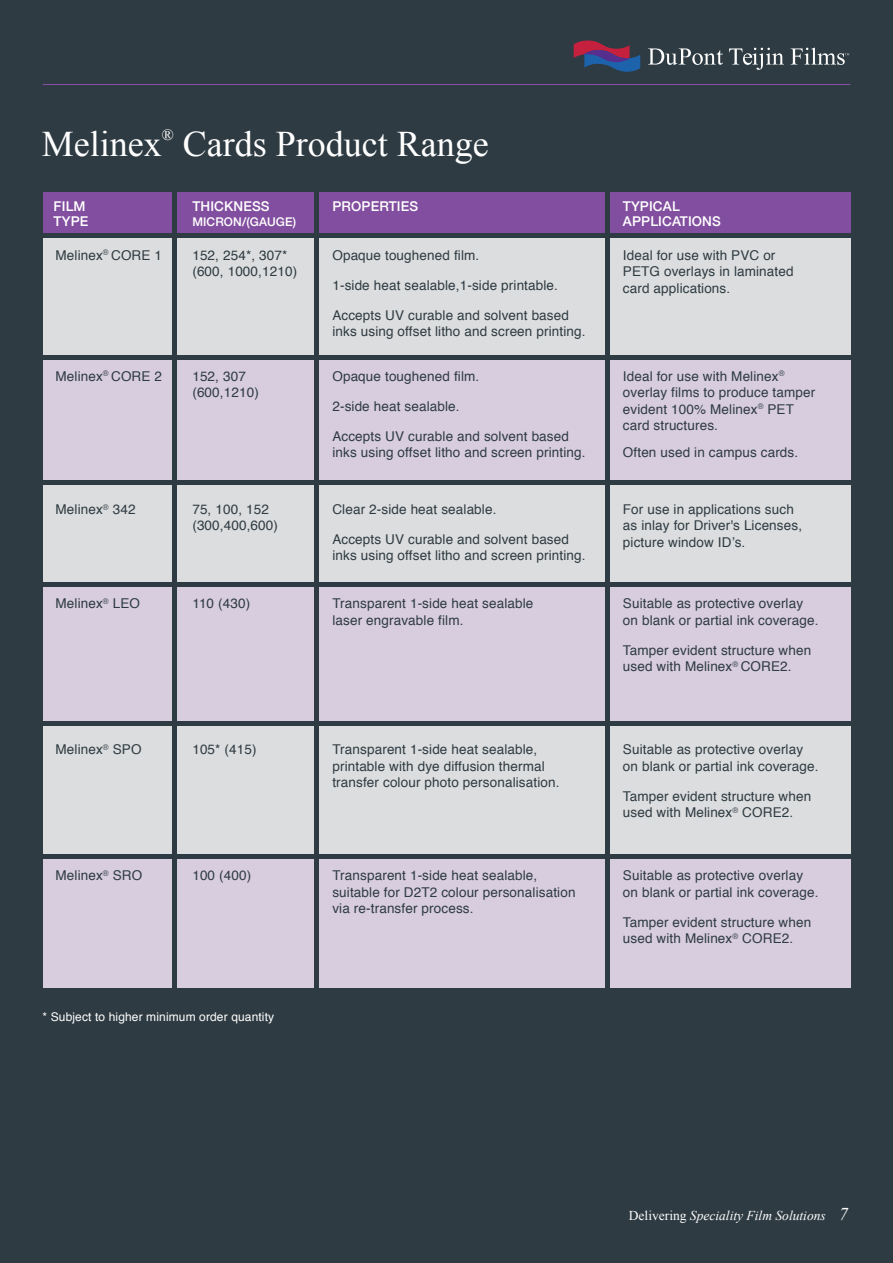
<style>
.page{position:relative;width:893px;height:1263px;background:#2e3b42}
.page>*{position:absolute;margin:0;border:0;box-sizing:border-box;transform-origin:0 0}
.t1{font:36px "Times New Roman";color:#fff}
.t2{font:15.75px "Times New Roman";color:#fff}
.t3{font:13.5px/16.5px "Helvetica";letter-spacing:.01em;color:#2e3b42}
.t4{font:500 13.5px/15px "Helvetica Neue";letter-spacing:.01em;color:#fff}
.t5{font:italic 13.5px "Times New Roman";color:#fff}
.t6{font:12px "Helvetica";letter-spacing:.01em;color:#fff}
.t7{font:500 12px "Helvetica Neue";letter-spacing:.01em;color:#fff}
.s1{font-style:normal}
.s2{font-size:18px}
</style>
<div class="page">
<svg style="left:574px;top:41px;width:66px;height:31px"></svg>
<svg style="left:648px;top:48px;width:75px;height:17px"></svg>
<svg style="left:729px;top:48px;width:55px;height:22px"></svg>
<svg style="left:790px;top:48px;width:59px;height:17px"></svg>
<hr style="left:43px;top:84px;width:807px;height:1px;background:#824e9f">
<div style="left:43px;top:234px;width:807px;height:123px;background:#dcddde"></div>
<div style="left:43px;top:482px;width:807px;height:102px;background:#dcddde"></div>
<div style="left:43px;top:723px;width:807px;height:133px;background:#dcddde"></div>
<div style="left:43px;top:192px;width:807px;height:42px;background:#824e9f"></div>
<div style="left:43px;top:357px;width:807px;height:125px;background:#d8cddf"></div>
<div style="left:43px;top:584px;width:807px;height:139px;background:#d8cddf"></div>
<div style="left:43px;top:856px;width:807px;height:131px;background:#d8cddf"></div>
<hr style="left:173px;top:181px;width:4px;height:812px;background:#2e3b42">
<div style="left:314px;top:181px;width:5px;height:812px;background:#2e3b42"></div>
<hr style="left:37px;top:355px;width:819px;height:4px;background:#2e3b42">
<div style="left:37px;top:233px;width:819px;height:5px;background:#2e3b42"></div>
<hr style="left:37px;top:480px;width:819px;height:4px;background:#2e3b42">
<hr style="left:37px;top:582px;width:819px;height:4px;background:#2e3b42">
<hr style="left:37px;top:721px;width:819px;height:4px;background:#2e3b42">
<hr style="left:37px;top:854px;width:819px;height:4px;background:#2e3b42">
<div style="left:605px;top:181px;width:5px;height:812px;background:#2e3b42"></div>
<h1 class="t1" style="left:42px;top:120px;width:121px">Melinex</h1>
<p class="t2" style="left:162px;top:124px;width:13px">®</p>
<h1 class="t1" style="left:183px;top:120px;width:307px">Cards Product Range</h1>
<p class="t4" style="left:54px;top:197px;width:36px">FILM<br>TYPE</p>
<p class="t4" style="left:192px;top:197px;width:79px">THICKNESS</p>
<p class="t7" style="left:192px;top:212px;width:105px">MICRON/(GAUGE)</p>
<p class="t4" style="left:332px;top:197px;width:87px">PROPERTIES</p>
<p class="t4" style="left:623px;top:197px;width:100px">TYPICAL<br>APPLICATIONS</p>
<p class="t3" style="left:56px;top:247px;width:108px">Melinex<sup>®</sup> CORE 1</p>
<p class="t3" style="left:192px;top:247px;width:106px">152, 254*, 307* (600, 1000,1210)</p>
<p class="t3" style="left:332px;top:247px;width:148px">Opaque toughened film.</p>
<p class="t3" style="left:332px;top:277px;width:227px">1-side heat sealable,1-side printable.</p>
<p class="t3" style="left:332px;top:307px;width:255px">Accepts UV curable and solvent based inks using offset litho and screen printing.</p>
<p class="t3" style="left:56px;top:368px;width:108px">Melinex<sup>®</sup> CORE 2</p>
<p class="t3" style="left:192px;top:368px;width:68px">152, 307 (600,1210)</p>
<p class="t3" style="left:332px;top:368px;width:148px">Opaque toughened film.</p>
<p class="t3" style="left:332px;top:398px;width:129px">2-side heat sealable.</p>
<p class="t3" style="left:332px;top:428px;width:255px">Accepts UV curable and solvent based inks using offset litho and screen printing.</p>
<p class="t3" style="left:56px;top:501px;width:82px">Melinex<sup>®</sup> 342</p>
<p class="t3" style="left:192px;top:501px;width:87px">75, 100, 152 (300,400,600)</p>
<p class="t3" style="left:332px;top:501px;width:166px">Clear 2-side heat sealable.</p>
<p class="t3" style="left:332px;top:531px;width:255px">Accepts UV curable and solvent based inks using offset litho and screen printing.</p>
<p class="t3" style="left:623px;top:247px;width:172px">Ideal for use with PVC or<br>PETG overlays in laminated card applications.</p>
<p class="t3" style="left:623px;top:368px;width:194px">Ideal for use with Melinex<sup>® </sup>overlay films to produce tamper evident 100% Melinex<sup>®</sup> PET card structures.</p>
<p class="t3" style="left:623px;top:445px;width:177px">Often used in campus cards.</p>
<p class="t3" style="left:623px;top:501px;width:181px">For use in applications such as inlay for Driver's Licenses, picture window ID’s.</p>
<p class="t3" style="left:56px;top:595px;width:86px">Melinex<sup>®</sup> LEO</p>
<p class="t3" style="left:192px;top:595px;width:59px">110 (430)</p>
<p class="t3" style="left:332px;top:595px;width:203px">Transparent 1-side heat sealable laser engravable film.</p>
<p class="t3" style="left:623px;top:595px;width:197px">Suitable as protective overlay on blank or partial ink coverage.</p>
<p class="t3" style="left:623px;top:642px;width:190px">Tamper evident structure when used with Melinex<sup>®</sup> CORE2.</p>
<p class="t3" style="left:56px;top:741px;width:87px">Melinex<sup>®</sup> SPO</p>
<p class="t3" style="left:192px;top:741px;width:66px">105* (415)</p>
<p class="t3" style="left:332px;top:741px;width:229px">Transparent 1-side heat sealable, printable with dye diffusion thermal transfer colour photo personalisation.</p>
<p class="t3" style="left:623px;top:741px;width:197px">Suitable as protective overlay on blank or partial ink coverage.</p>
<p class="t3" style="left:623px;top:788px;width:190px">Tamper evident structure when used with Melinex<sup>®</sup> CORE2.</p>
<p class="t3" style="left:56px;top:867px;width:88px">Melinex<sup>®</sup> SRO</p>
<p class="t3" style="left:192px;top:867px;width:60px">100 (400)</p>
<p class="t3" style="left:332px;top:867px;width:245px">Transparent 1-side heat sealable, suitable for D2T2 colour personalisation via re-transfer process.</p>
<p class="t6" style="left:43px;top:1007px;width:233px">* Subject to higher minimum order quantity</p>
<p class="t3" style="left:623px;top:867px;width:197px">Suitable as protective overlay on blank or partial ink coverage.</p>
<p class="t3" style="left:623px;top:914px;width:190px">Tamper evident structure when used with Melinex<sup>®</sup> CORE2.</p>
<p class="t5" style="left:629px;top:1206px;width:221px"><span class="s1">Delivering</span> Speciality Film Solutions <span class="s2">7</span></p>
</div>
